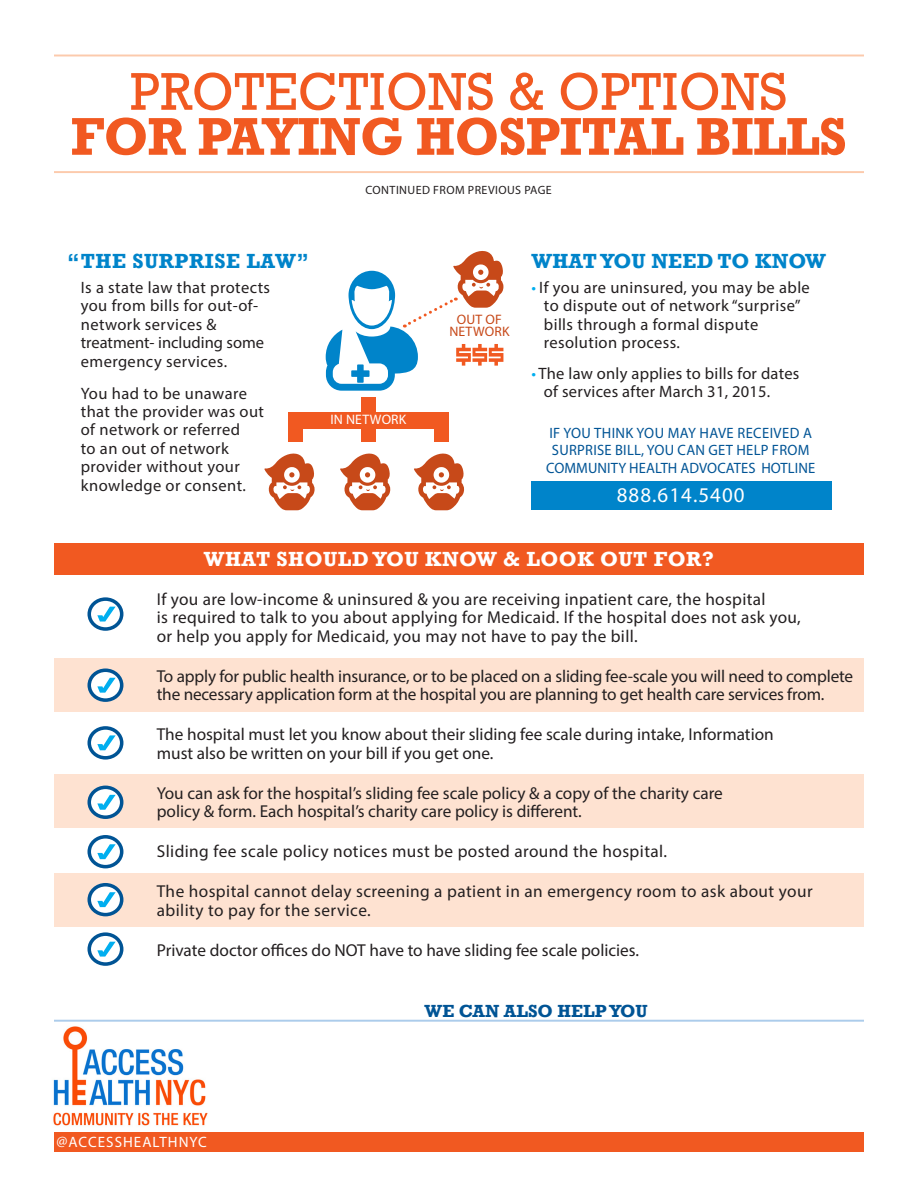
<style>
.page{position:relative;width:918px;height:1188px;background:#fff}
.page>*{position:absolute;margin:0;border:0;box-sizing:border-box;transform-origin:0 0}
.t1{font:700 54px/45px "Rockwell";letter-spacing:-.015em;color:#f15921;text-align:center}
.t2{font:700 21px "Rockwell";letter-spacing:.01em;color:#0084ca}
.t3{font:700 21px "Rockwell";letter-spacing:.025em;color:#fff}
.t4{font:21px "Myriad Pro";letter-spacing:.05em;color:#fff}
.t5{font:700 18px "Rockwell";color:#005495}
.t6{font:17.25px/18.5px "Myriad Pro";color:#231f20}
.t7{font:17.25px/18.5px "Myriad Pro";letter-spacing:.02em;color:#231f20}
.t8{font:17.25px/18.5px "Myriad Pro";letter-spacing:.025em;color:#231f20}
.t9{font:16.5px/18.5px "Myriad Pro";letter-spacing:.025em;color:#231f20}
.t10{font:15px/17.5px "Myriad Pro";letter-spacing:.02em;color:#005495;text-align:center}
.t11{font:15px "Myriad Pro";letter-spacing:.07em;color:#fff}
.t12{font:13.8px/12px "Myriad Pro";letter-spacing:.01em;color:#c74919;text-align:center}
.t13{font:13.8px "Myriad Pro";letter-spacing:.01em;color:#fff}
.t14{font:12px "Myriad Pro";letter-spacing:.035em;color:#231f20}
.s1{font-weight:400}
.s2{color:#00aeef}
</style>
<div class="page">
<img style="left:53px;top:1026px;width:155px;height:100px">
<div style="left:54px;top:1132px;width:810px;height:19px;background:#f15921"></div>
<hr style="left:54px;top:1020px;width:810px;height:2px;background:#accceb">
<hr style="left:54px;top:55px;width:810px;height:1px;background:#fccaac">
<hr style="left:54px;top:171px;width:810px;height:2px;background:#fccaac">
<div style="left:288px;top:412px;width:161px;height:17px;background:#f15921"></div>
<div style="left:288px;top:421px;width:14px;height:21px;background:#f15921"></div>
<div style="left:361px;top:421px;width:15px;height:21px;background:#f15921"></div>
<div style="left:361px;top:397px;width:15px;height:20px;background:#f15921"></div>
<div style="left:434px;top:421px;width:15px;height:21px;background:#f15921"></div>
<svg style="left:264px;top:453px;width:51px;height:57px"></svg>
<svg style="left:340px;top:453px;width:50px;height:57px"></svg>
<svg style="left:414px;top:453px;width:50px;height:57px"></svg>
<svg style="left:326px;top:251px;width:178px;height:140px"></svg>
<div style="left:54px;top:873px;width:809px;height:54px;background:#fee2d1"></div>
<div style="left:55px;top:658px;width:809px;height:54px;background:#fee2d1"></div>
<div style="left:54px;top:774px;width:809px;height:54px;background:#fee2d1"></div>
<div style="left:54px;top:544px;width:809px;height:31px;background:#f15921"></div>
<svg style="left:89px;top:934px;width:33px;height:30px"></svg>
<div style="left:88px;top:932px;width:35px;height:34px;border:4px solid #005495;border-radius:50%"></div>
<svg style="left:97px;top:942px;width:19px;height:15px"></svg>
<svg style="left:89px;top:885px;width:33px;height:30px"></svg>
<div style="left:88px;top:883px;width:35px;height:33px;border:4px solid #005495;border-radius:50%"></div>
<svg style="left:97px;top:892px;width:19px;height:15px"></svg>
<svg style="left:89px;top:837px;width:33px;height:30px"></svg>
<div style="left:88px;top:835px;width:35px;height:33px;border:4px solid #005495;border-radius:50%"></div>
<svg style="left:97px;top:844px;width:19px;height:15px"></svg>
<svg style="left:89px;top:787px;width:33px;height:30px"></svg>
<div style="left:88px;top:786px;width:35px;height:33px;border:4px solid #005495;border-radius:50%"></div>
<svg style="left:97px;top:795px;width:19px;height:15px"></svg>
<svg style="left:89px;top:728px;width:33px;height:30px"></svg>
<div style="left:88px;top:726px;width:35px;height:34px;border:4px solid #005495;border-radius:50%"></div>
<svg style="left:97px;top:735px;width:19px;height:15px"></svg>
<svg style="left:89px;top:670px;width:33px;height:30px"></svg>
<div style="left:88px;top:668px;width:35px;height:34px;border:4px solid #005495;border-radius:50%"></div>
<svg style="left:97px;top:678px;width:19px;height:15px"></svg>
<svg style="left:89px;top:599px;width:33px;height:30px"></svg>
<div style="left:88px;top:597px;width:35px;height:34px;border:4px solid #005495;border-radius:50%"></div>
<svg style="left:97px;top:607px;width:19px;height:15px"></svg>
<div style="left:531px;top:482px;width:301px;height:28px;background:#0084ca"></div>
<p class="t1" style="left:71px;top:69px;width:778px"><span class="s1">PROTECTIONS &amp; OPTIONS<br></span>FOR PAYING HOSPITAL BILLS</p>
<p class="t14" style="left:366px;top:183px;width:188px">CONTINUED FROM PREVIOUS PAGE</p>
<p class="t2" style="left:67px;top:249px;width:243px">“THE SURPRISE LAW”</p>
<p class="t2" style="left:531px;top:249px;width:296px">WHAT YOU NEED TO KNOW</p>
<p class="t9" style="left:544px;top:278px;width:267px;text-indent:-13px"><span class="s2">•</span> If you are uninsured, you may be able to dispute out of network “surprise” bills through a formal dispute resolution process.</p>
<p class="t9" style="left:544px;top:364px;width:257px;text-indent:-13px"><span class="s2">•</span> The law only applies to bills for dates of services after March 31, 2015.</p>
<p class="t10" style="left:546px;top:424px;width:271px">IF YOU THINK YOU MAY HAVE RECEIVED A<br>SURPRISE BILL, YOU CAN GET HELP FROM<br>COMMUNITY HEALTH ADVOCATES HOTLINE</p>
<p class="t4" style="left:617px;top:482px;width:129px">888.614.5400</p>
<p class="t9" style="left:81px;top:278px;width:191px">Is a state law that protects you from bills for out-of&shy;network services &amp; treatment- including some emergency services.</p>
<p class="t9" style="left:81px;top:384px;width:185px">You had to be unaware that the provider was out of network or referred<br>to an out of network provider without your knowledge or consent.</p>
<p class="t12" style="left:449px;top:313px;width:62px">OUT OF<br>NETWORK</p>
<p class="t13" style="left:330px;top:411px;width:77px">IN NETWORK</p>
<p class="t3" style="left:204px;top:546px;width:512px">WHAT SHOULD YOU KNOW &amp; LOOK OUT FOR?</p>
<p class="t7" style="left:157px;top:590px;width:646px">If you are low-income &amp; uninsured &amp; you are receiving inpatient care, the hospital<br>is required to talk to you about applying for Medicaid. If the hospital does not ask you, or help you apply for Medicaid, you may not have to pay the bill.</p>
<p class="t6" style="left:157px;top:667px;width:698px">To apply for public health insurance, or to be placed on a sliding fee-scale you will need to complete the necessary application form at the hospital you are planning to get health care services from.</p>
<p class="t6" style="left:157px;top:725px;width:618px">The hospital must let you know about their sliding fee scale during intake, Information must also be written on your bill if you get one.</p>
<p class="t6" style="left:157px;top:784px;width:568px">You can ask for the hospital’s sliding fee scale policy &amp; a copy of the charity care policy &amp; form. Each hospital’s charity care policy is different.</p>
<p class="t8" style="left:157px;top:842px;width:512px">Sliding fee scale policy notices must be posted around the hospital.</p>
<p class="t8" style="left:157px;top:882px;width:657px">The hospital cannot delay screening a patient in an emergency room to ask about your ability to pay for the service.</p>
<p class="t6" style="left:157px;top:941px;width:484px">Private doctor offices do NOT have to have sliding fee scale policies.</p>
<p class="t11" style="left:57px;top:1133px;width:152px">@ACCESSHEALTHNYC</p>
<p class="t5" style="left:425px;top:1000px;width:225px">WE CAN ALSO HELP YOU</p>
</div>
